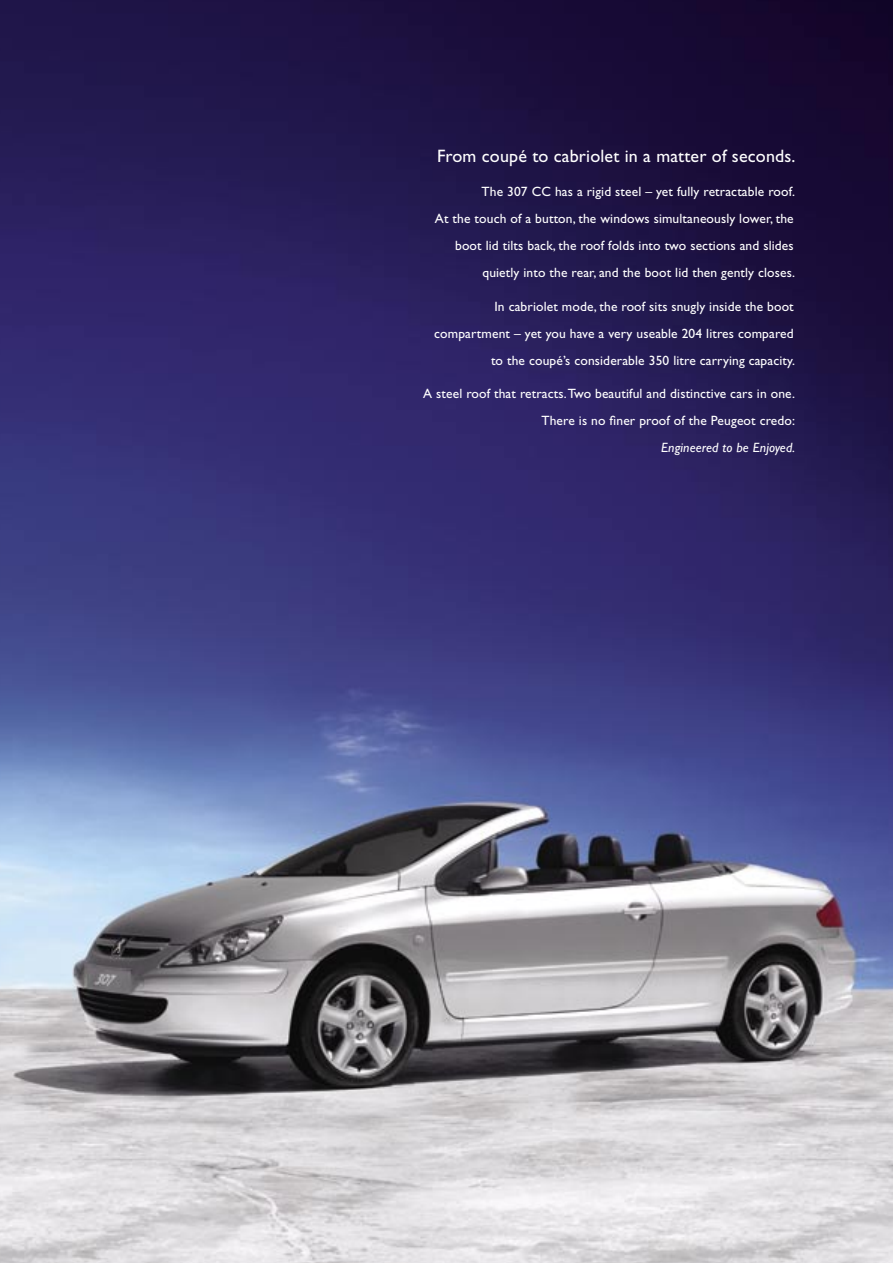
<style>
.page{position:relative;width:893px;height:1263px;background:#fff}
.page>*{position:absolute;margin:0;border:0;box-sizing:border-box;transform-origin:0 0}
.t1{font:18px "Gill Sans";letter-spacing:.01em;color:#fff}
.t2{font:13.5px/27px "Gill Sans";letter-spacing:.01em;color:#fff;text-align:right}
.t3{font:italic 13.5px "Gill Sans";letter-spacing:.01em;color:#fff}
</style>
<div class="page">
<img style="left:0;top:0;width:893px;height:1263px">
<h1 class="t1" style="left:437px;top:146px;width:360px">From coupé to cabriolet in a matter of seconds.</h1>
<p class="t2" style="left:435px;top:178px;width:362px">The 307 CC has a rigid steel – yet fully retractable roof.<br>At the touch of a button, the windows simultaneously lower, the boot lid tilts back, the roof folds into two sections and slides quietly into the rear, and the boot lid then gently closes.</p>
<p class="t2" style="left:434px;top:293px;width:362px">In cabriolet mode, the roof sits snugly inside the boot compartment – yet you have a very useable 204 litres compared to the coupé’s considerable 350 litre carrying capacity.</p>
<p class="t2" style="left:423px;top:380px;width:373px">A steel roof that retracts. Two beautiful and distinctive cars in one.<br>There is no finer proof of the Peugeot credo:</p>
<p class="t3" style="left:661px;top:440px;width:135px">Engineered to be Enjoyed.</p>
</div>
